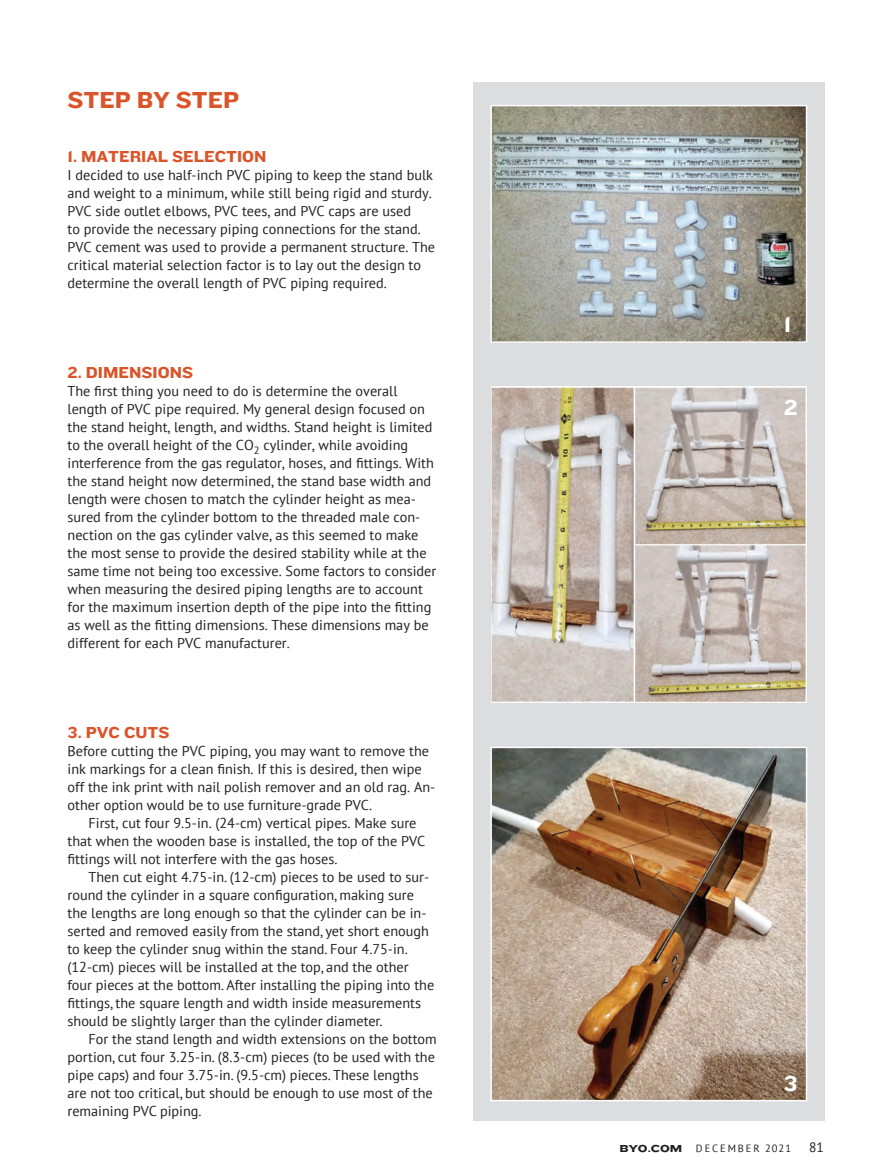
<style>
.page{position:relative;width:878px;height:1175px;background:#fff}
.page>*{position:absolute;margin:0;border:0;box-sizing:border-box;transform-origin:0 0}
.t1{font:24px "Knockout 52 Cruiserweight";color:#da542a}
.t2{font:22.5px "Knockout 52 Cruiserweight";color:#fff}
.t3{font:16.5px "Knockout 52 Cruiserweight";color:#da542a}
.t4{font:14.25px/18px "PT Sans";color:#231f20}
.t5{font:13.5px "PT Sans";color:#231f20}
.t6{font:10.5px "PT Sans";letter-spacing:.18em;color:#231f20}
.t7{font:10.5px "Knockout 54 Sumo";color:#231f20}
</style>
<div class="page">
<div style="left:473px;top:83px;width:351px;height:1037px;background:#dbdddf"></div>
<img style="left:493px;top:749px;width:311px;height:349px">
<div style="left:490px;top:746px;width:317px;height:355px;border:2px solid #fff"></div>
<img style="left:491px;top:387px;width:315px;height:315px">
<img style="left:493px;top:108px;width:311px;height:232px">
<div style="left:490px;top:105px;width:317px;height:238px;border:2px solid #fff"></div>
<h1 class="t1" style="left:68px;top:83px;width:173px">STEP BY STEP</h1>
<p class="t3" style="left:68px;top:145px;width:200px">1. MATERIAL SELECTION</p>
<p class="t4" style="left:68px;top:166px;width:369px">I decided to use half-inch PVC piping to keep the stand bulk and weight to a minimum, while still being rigid and sturdy.<br>PVC side outlet elbows, PVC tees, and PVC caps are used<br>to provide the necessary piping connections for the stand.<br>PVC cement was used to provide a permanent structure. The critical material selection factor is to lay out the design to determine the overall length of PVC piping required.</p>
<p class="t3" style="left:68px;top:361px;width:127px">2. DIMENSIONS</p>
<p class="t4" style="left:68px;top:382px;width:370px">The first thing you need to do is determine the overall length of PVC pipe required. My general design focused on the stand height, length, and widths. Stand height is limited to the overall height of the CO<sub>2</sub> cylinder, while avoiding interference from the gas regulator, hoses, and fittings. With the stand height now determined, the stand base width and length were chosen to match the cylinder height as mea&shy;sured from the cylinder bottom to the threaded male con&shy;nection on the gas cylinder valve, as this seemed to make the most sense to provide the desired stability while at the same time not being too excessive. Some factors to consider when measuring the desired piping lengths are to account for the maximum insertion depth of the pipe into the fitting as well as the fitting dimensions. These dimensions may be different for each PVC manufacturer.</p>
<p class="t3" style="left:68px;top:721px;width:103px">3. PVC CUTS</p>
<p class="t4" style="left:68px;top:742px;width:369px">Before cutting the PVC piping, you may want to remove the ink markings for a clean finish. If this is desired, then wipe off the ink print with nail polish remover and an old rag. An&shy;other option would be to use furniture-grade PVC.</p>
<p class="t4" style="left:68px;top:814px;width:359px;text-indent:21px">First, cut four 9.5-in. (24-cm) vertical pipes. Make sure that when the wooden base is installed, the top of the PVC fittings will not interfere with the gas hoses.</p>
<p class="t4" style="left:68px;top:868px;width:368px;text-indent:21px">Then cut eight 4.75-in. (12-cm) pieces to be used to sur&shy;round the cylinder in a square configuration, making sure the lengths are long enough so that the cylinder can be in&shy;serted and removed easily from the stand, yet short enough to keep the cylinder snug within the stand. Four 4.75-in. (12-cm) pieces will be installed at the top, and the other four pieces at the bottom. After installing the piping into the fittings, the square length and width inside measurements should be slightly larger than the cylinder diameter.</p>
<p class="t4" style="left:68px;top:1030px;width:370px;text-indent:21px">For the stand length and width extensions on the bottom portion, cut four 3.25-in. (8.3-cm) pieces (to be used with the pipe caps) and four 3.75-in. (9.5-cm) pieces. These lengths are not too critical, but should be enough to use most of the remaining PVC piping.</p>
<h2 class="t2" style="left:784px;top:309px;width:9px">1</h2>
<h2 class="t2" style="left:784px;top:392px;width:15px">2</h2>
<h2 class="t2" style="left:784px;top:1067px;width:15px">3</h2>
<p class="t7" style="left:619px;top:1140px;width:64px">BYO.COM</p>
<p class="t6" style="left:696px;top:1141px;width:97px">DECEMBER 2021</p>
<p class="t5" style="left:809px;top:1138px;width:16px">81</p>
</div>
